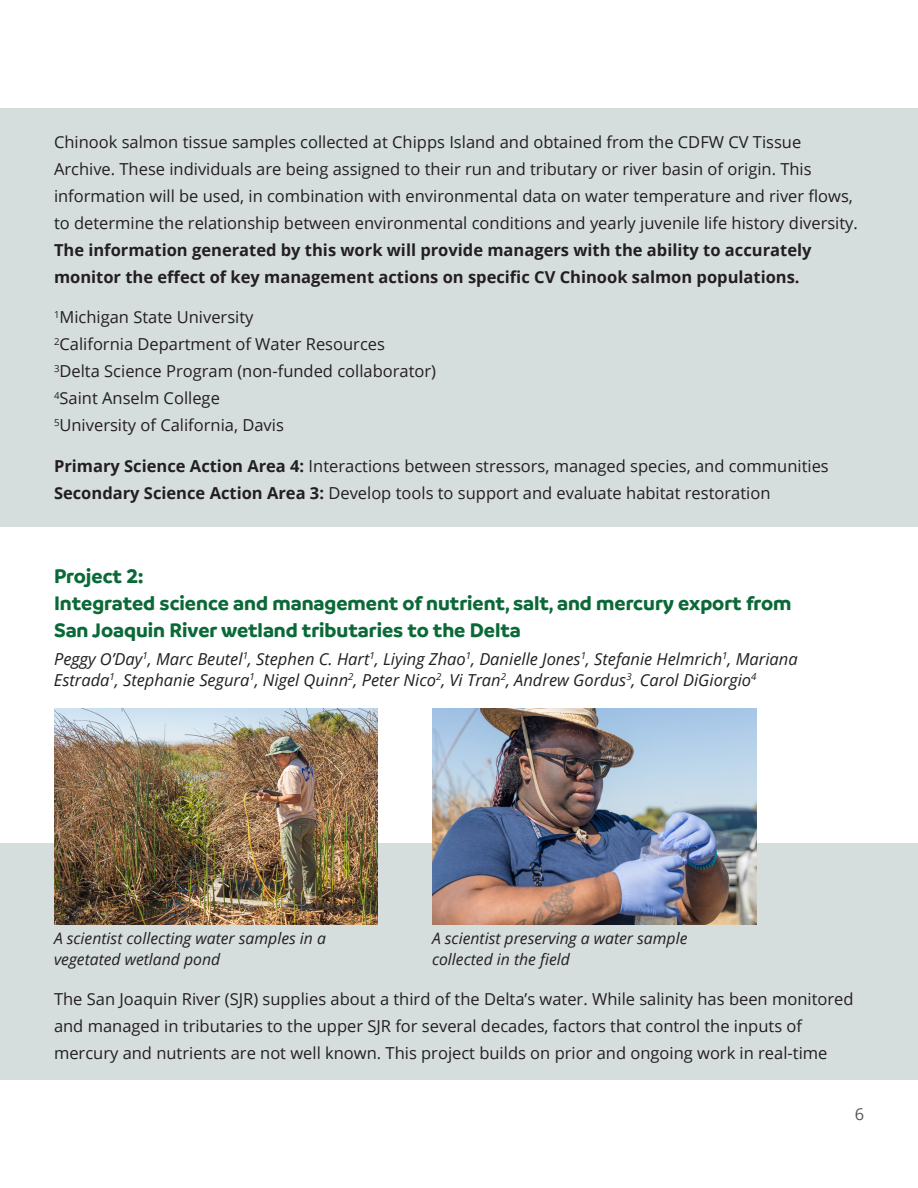
<style>
.page{position:relative;width:918px;height:1188px;background:#fff}
.page>*{position:absolute;margin:0;border:0;box-sizing:border-box;transform-origin:0 0}
.t1{font:700 21px/27px "Branding";color:#0b6938}
.t2{font:16.5px/27px "Open Sans";color:#231f20}
.t3{font:italic 16.5px/21px "Open Sans";color:#231f20}
.t4{font:16.5px "Open Sans";color:#57585a}
.t5{font:italic 15.75px/21px "Open Sans";color:#231f20}
.s1{font-weight:700}
</style>
<div class="page">
<div style="left:0;top:108px;width:918px;height:418px;background:#d6dddd"></div>
<div style="left:0;top:844px;width:918px;height:236px;background:#d6dddd"></div>
<img style="left:54px;top:709px;width:324px;height:216px">
<img style="left:432px;top:709px;width:324px;height:216px">
<p class="t2" style="left:54px;top:128px;width:806px">Chinook salmon tissue samples collected at Chipps Island and obtained from the CDFW CV Tissue Archive. These individuals are being assigned to their run and tributary or river basin of origin. This information will be used, in combination with environmental data on water temperature and river flows, to determine the relationship between environmental conditions and yearly juvenile life history diversity.<br><span class="s1">The information generated by this work will provide managers with the ability to accurately monitor the effect of key management actions on specific CV Chinook salmon populations.</span></p>
<p class="t2" style="left:54px;top:303px;width:201px"><sup>1</sup>Michigan State University</p>
<p class="t2" style="left:54px;top:330px;width:333px"><sup>2</sup>California Department of Water Resources</p>
<p class="t2" style="left:54px;top:357px;width:384px"><sup>3</sup>Delta Science Program (non-funded collaborator)</p>
<p class="t2" style="left:54px;top:384px;width:167px"><sup>4</sup>Saint Anselm College</p>
<p class="t2" style="left:54px;top:411px;width:231px"><sup>5</sup>University of California, Davis</p>
<p class="t2" style="left:54px;top:452px;width:776px"><span class="s1">Primary Science Action Area 4:</span> Interactions between stressors, managed species, and communities</p>
<p class="t2" style="left:54px;top:479px;width:718px"><span class="s1">Secondary Science Action Area 3:</span> Develop tools to support and evaluate habitat restoration</p>
<h3 class="t1" style="left:54px;top:563px;width:739px">Project 2:<br>Integrated science and management of nutrient, salt, and mercury export from<br>San Joaquin River wetland tributaries to the Delta</h3>
<p class="t3" style="left:54px;top:648px;width:745px">Peggy O’Day<sup>1</sup>, Marc Beutel<sup>1</sup>, Stephen C. Hart<sup>1</sup>, Liying Zhao<sup>1</sup>, Danielle Jones<sup>1</sup>, Stefanie Helmrich<sup>1</sup>, Mariana<br>Estrada<sup>1</sup>, Stephanie Segura<sup>1</sup>, Nigel Quinn<sup>2</sup>, Peter Nico<sup>2</sup>, Vi Tran<sup>2</sup>, Andrew Gordus<sup>3</sup>, Carol DiGiorgio<sup>4</sup></p>
<p class="t5" style="left:54px;top:927px;width:274px">A scientist collecting water samples in a vegetated wetland pond</p>
<p class="t5" style="left:432px;top:927px;width:257px">A scientist preserving a water sample collected in the field</p>
<p class="t2" style="left:54px;top:985px;width:801px">The San Joaquin River (SJR) supplies about a third of the Delta’s water. While salinity has been monitored and managed in tributaries to the upper SJR for several decades, factors that control the inputs of mercury and nutrients are not well known. This project builds on prior and ongoing work in real-time</p>
<p class="t4" style="left:855px;top:1102px;width:11px">6</p>
</div>
